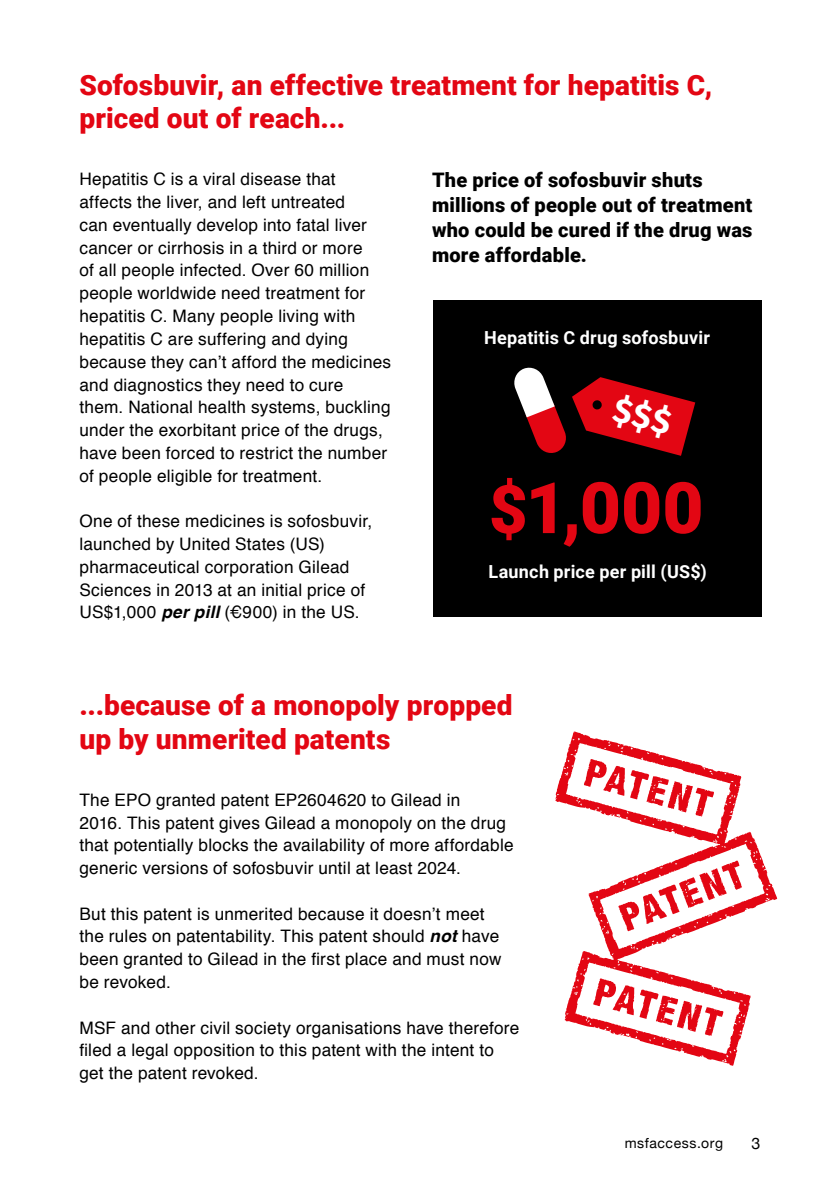
<style>
.page{position:relative;width:840px;height:1191px;background:#fff}
.page>*{position:absolute;margin:0;border:0;box-sizing:border-box;transform-origin:0 0}
.t1{font:900 71.2px "Roboto";color:#e30613}
.t2{font:900 28px/33.6px "Roboto";letter-spacing:.005em;color:#e30613}
.t3{font:900 20px/25px "Roboto";letter-spacing:.01em;color:#000}
.t4{font:700 18px "Roboto";letter-spacing:.01em;color:#fff}
.t5{font:17.2px/22.8px "Helvetica";letter-spacing:.015em;color:#000}
.t6{font:16px "Helvetica Neue";color:#000}
.t7{font:14px "Helvetica Neue";letter-spacing:.04em;color:#000}
.s1{font-weight:700;font-style:italic}
.s2{font-size:67px}
</style>
<div class="page">
<div style="left:433px;top:300px;width:328px;height:317px;background:#000"></div>
<svg style="left:555px;top:731px;width:221px;height:334px"></svg>
<svg style="left:514px;top:367px;width:181px;height:89px"></svg>
<h2 class="t2" style="left:79px;top:67px;width:634px">Sofosbuvir, an effective treatment for hepatitis C, priced out of reach...</h2>
<p class="t5" style="left:79px;top:168px;width:313px">Hepatitis C is a viral disease that affects the liver, and left untreated<br>can eventually develop into fatal liver cancer or cirrhosis in a third or more<br>of all people infected. Over 60 million people worldwide need treatment for hepatitis C. Many people living with hepatitis C are suffering and dying because they can’t afford the medicines and diagnostics they need to cure them. National health systems, buckling under the exorbitant price of the drugs, have been forced to restrict the number of people eligible for treatment.</p>
<p class="t5" style="left:79px;top:510px;width:294px">One of these medicines is sofosbuvir, launched by United States (US) pharmaceutical corporation Gilead Sciences in 2013 at an initial price of US$1,000 <span class="s1">per pill</span> (€900) in the US.</p>
<p class="t3" style="left:432px;top:167px;width:322px">The price of sofosbuvir shuts millions of people out of treatment who could be cured if the drug was more affordable.</p>
<p class="t4" style="left:483px;top:325px;width:227px">Hepatitis C drug sofosbuvir</p>
<h1 class="t1" style="left:488px;top:458px;width:216px"><span class="s2">$</span>1,000</h1>
<p class="t4" style="left:488px;top:559px;width:220px">Launch price per pill (US$)</p>
<h2 class="t2" style="left:79px;top:687px;width:434px">...because of a monopoly propped up by unmerited patents</h2>
<p class="t5" style="left:79px;top:789px;width:435px">The EPO granted patent EP2604620 to Gilead in<br>2016. This patent gives Gilead a monopoly on the drug that potentially blocks the availability of more affordable generic versions of sofosbuvir until at least 2024.</p>
<p class="t5" style="left:79px;top:902px;width:423px">But this patent is unmerited because it doesn’t meet the rules on patentability. This patent should <span class="s1">not</span> have been granted to Gilead in the first place and must now be revoked.</p>
<p class="t5" style="left:79px;top:1016px;width:441px">MSF and other civil society organisations have therefore filed a legal opposition to this patent with the intent to get the patent revoked.</p>
<p class="t7" style="left:624px;top:1133px;width:100px">msfaccess.org</p>
<p class="t6" style="left:751px;top:1131px;width:10px">3</p>
</div>
